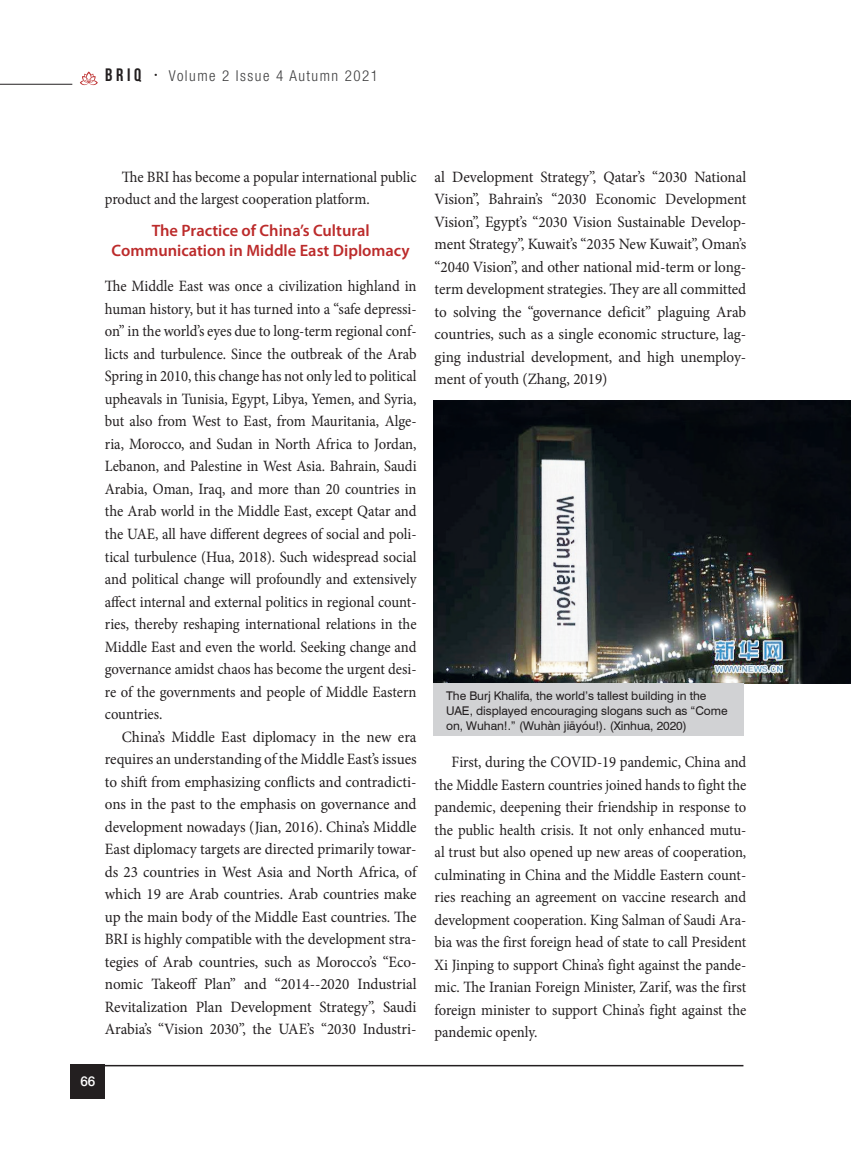
<style>
.page{position:relative;width:851px;height:1149px;background:#fff}
.page>*{position:absolute;margin:0;border:0;box-sizing:border-box;transform-origin:0 0}
.t1{font:600 16.5px/19.5px "Myriad Pro";color:#bc2b2b;text-align:center}
.t2{font:15.75px/22.5px "Minion Pro";letter-spacing:-.005em;color:#231f20;text-align:justify;scale:.93 1}
.t3{font:15.75px/22.5px "Minion Pro";letter-spacing:-.005em;color:#231f20;text-align:justify;scale:.96 1}
.t4{font:300 condensed 15px "Helvetica Neue LT Com";letter-spacing:.1em;color:#3e3e3f}
.t5{font:500 13.5px "Helvetica Neue";color:#fff}
.t6{font:12px/15px "Swiss 721 BT";letter-spacing:-.005em;color:#231f20}
.s1{font-family:"Bebas Neue";font-weight:700;font-stretch:normal;font-size:18px;color:#231f20}
</style>
<div class="page">
<hr style="left:71px;top:1064px;width:672px;height:2px;background:#231f20">
<div style="left:71px;top:1064px;width:34px;height:34px;background:#231f20"></div>
<hr style="left:0;top:84px;width:72px;height:1px;background:#231f20">
<svg style="left:80px;top:71px;width:18px;height:14px"></svg>
<img style="left:433px;top:400px;width:417px;height:283px">
<div style="left:433px;top:683px;width:310px;height:52px;background:#d1d2d4"></div>
<p class="t4" style="left:105px;top:67px;width:274px"><span class="s1">BRIq</span> <sup>•</sup> Volume 2 Issue 4 Autumn 2021</p>
<p class="t2" style="left:105px;top:165px;width:336px;text-indent:17px">The BRI has become a popular international public product and the largest cooperation platform.</p>
<p class="t1" style="left:112px;top:221px;width:300px">The Practice of China’s Cultural<br>Communication in Middle East Diplomacy</p>
<p class="t2" style="left:105px;top:275px;width:337px">The Middle East was once a civilization highland in human history, but it has turned into a “safe depressi&shy;on” in the world’s eyes due to long-term regional conf&shy;licts and turbulence. Since the outbreak of the Arab Spring in 2010, this change has not only led to political upheavals in Tunisia, Egypt, Libya, Yemen, and Syria, but also from West to East, from Mauritania, Alge&shy;ria, Morocco, and Sudan in North Africa to Jordan, Lebanon, and Palestine in West Asia. Bahrain, Saudi Arabia, Oman, Iraq, and more than 20 countries in the Arab world in the Middle East, except Qatar and the UAE, all have different degrees of social and poli&shy;tical turbulence (Hua, 2018). Such widespread social and political change will profoundly and extensively affect internal and external politics in regional count&shy;ries, thereby reshaping international relations in the Middle East and even the world. Seeking change and governance amidst chaos has become the urgent desi&shy;re of the governments and people of Middle Eastern countries.</p>
<p class="t3" style="left:105px;top:725px;width:326px;text-indent:17px">China’s Middle East diplomacy in the new era requires an understanding of the Middle East’s issues to shift from emphasizing conflicts and contradicti&shy;ons in the past to the emphasis on governance and development nowadays (Jian, 2016). China’s Middle East diplomacy targets are directed primarily towar&shy;ds 23 countries in West Asia and North Africa, of which 19 are Arab countries. Arab countries make up the main body of the Middle East countries. The BRI is highly compatible with the development stra&shy;tegies of Arab countries, such as Morocco’s “Eco&shy;nomic Takeoff Plan” and “2014--2020 Industrial Revitalization Plan Development Strategy”, Saudi Arabia’s “Vision 2030”, the UAE’s “2030 Industri-</p>
<p class="t5" style="left:80px;top:1073px;width:17px">66</p>
<p class="t3" style="left:434px;top:165px;width:326px">al Development Strategy”, Qatar’s “2030 National Vision”, Bahrain’s “2030 Economic Development Vision”, Egypt’s “2030 Vision Sustainable Develop&shy;ment Strategy”, Kuwait’s “2035 New Kuwait”, Oman’s “2040 Vision”, and other national mid-term or long&shy;term development strategies. They are all committed to solving the “governance deficit” plaguing Arab countries, such as a single economic structure, lag&shy;ging industrial development, and high unemploy&shy;ment of youth (Zhang, 2019)</p>
<p class="t6" style="left:446px;top:687px;width:283px">The Burj Khalifa, the world’s tallest building in the<br>UAE, displayed encouraging slogans such as “Come on, Wuhan!.” (Wuhàn jiāyóu!). (Xinhua, 2020)</p>
<p class="t2" style="left:434px;top:750px;width:336px;text-indent:17px">First, during the COVID-19 pandemic, China and the Middle Eastern countries joined hands to fight the pandemic, deepening their friendship in response to the public health crisis. It not only enhanced mutu&shy;al trust but also opened up new areas of cooperation, culminating in China and the Middle Eastern count&shy;ries reaching an agreement on vaccine research and development cooperation. King Salman of Saudi Ara&shy;bia was the first foreign head of state to call President Xi Jinping to support China’s fight against the pande&shy;mic. The Iranian Foreign Minister, Zarif, was the first foreign minister to support China’s fight against the pandemic openly.</p>
</div>
